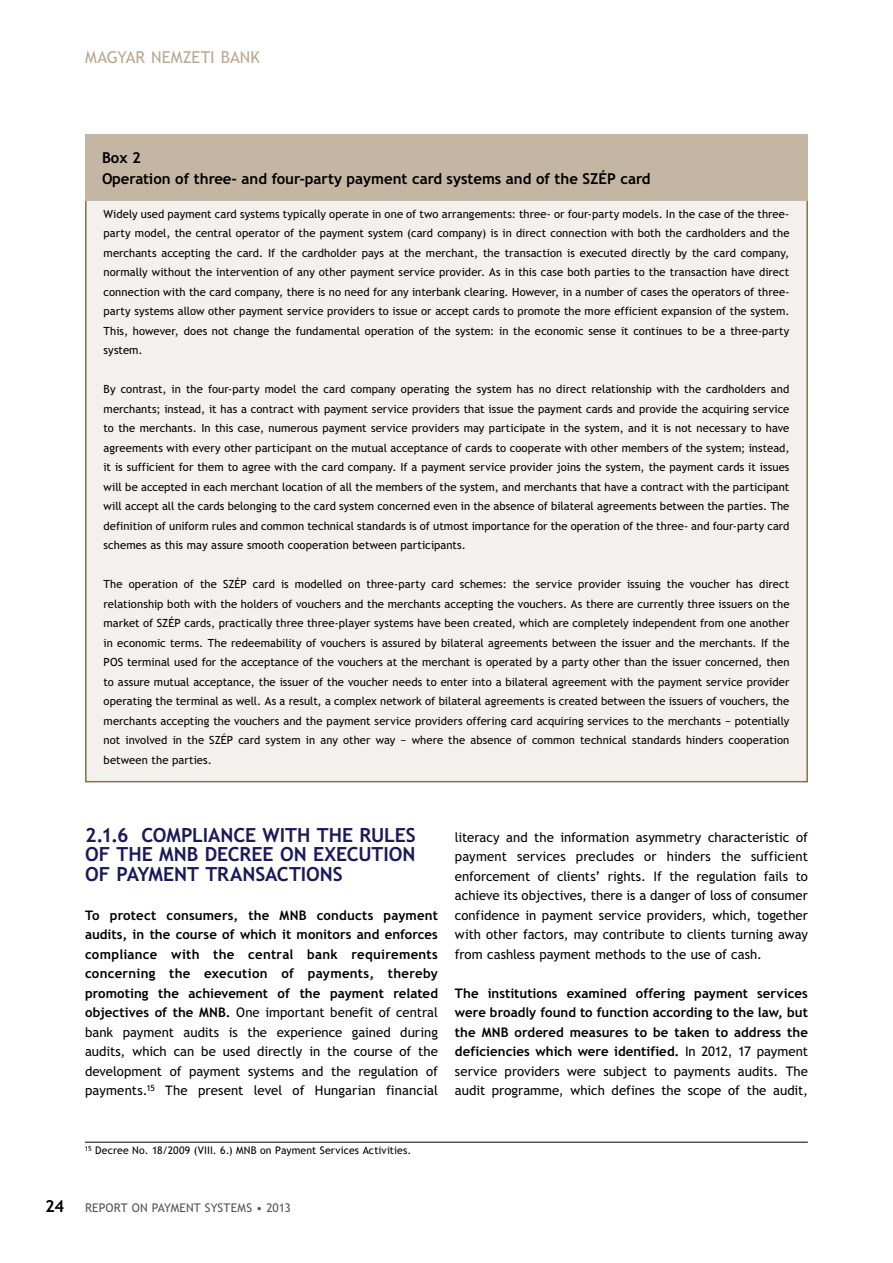
<style>
.page{position:relative;width:893px;height:1263px;background:#fff}
.page>*{position:absolute;margin:0;border:0;box-sizing:border-box;transform-origin:0 0}
.t1{font:700 19.5px/19.5px "Trebuchet PFL";letter-spacing:-.005em;color:#1b1958;text-align:justify}
.t2{font:16.5px "Trebuchet PFL";color:#baa892}
.t3{font:700 16.5px "Trebuchet PFL";color:#000}
.t4{font:700 15px/21px "Trebuchet PFL";color:#000}
.t5{font:700 13.2px/19.5px "Trebuchet PFL";letter-spacing:.005em;color:#000;text-align:justify}
.t6{font:13.2px/19.5px "Trebuchet PFL";letter-spacing:.005em;color:#000;text-align:justify}
.t7{font:12px "Trebuchet PFL";letter-spacing:.01em;color:#565656}
.t8{font:11.25px/19.5px "Trebuchet PFL";letter-spacing:.01em;color:#000;text-align:justify}
.t9{font:10.5px "Trebuchet PFL";letter-spacing:.015em;color:#000}
.s1{font-weight:400}
</style>
<div class="page">
<div style="left:86px;top:136px;width:721px;height:646px;background:#f3f0ed"></div>
<div style="left:85px;top:135px;width:723px;height:66px;background:#c5b6a4"></div>
<hr style="left:85px;top:1142px;width:723px;height:1px;background:#000">
<h2 class="t2" style="left:85px;top:48px;width:176px">MAGYAR NEMZETI BANK</h2>
<h3 class="t4" style="left:102px;top:147px;width:550px">Box 2<br>Operation of three- and four-party payment card systems and of the SZÉP card</h3>
<p class="t8" style="left:104px;top:204px;width:687px">Widely used payment card systems typically operate in one of two arrangements: three- or four-party models. In the case of the three&shy;party model, the central operator of the payment system (card company) is in direct connection with both the cardholders and the merchants accepting the card. If the cardholder pays at the merchant, the transaction is executed directly by the card company, normally without the intervention of any other payment service provider. As in this case both parties to the transaction have direct connection with the card company, there is no need for any interbank clearing. However, in a number of cases the operators of three&shy;party systems allow other payment service providers to issue or accept cards to promote the more efficient expansion of the system.<br>This, however, does not change the fundamental operation of the system: in the economic sense it continues to be a three-party system.</p>
<p class="t8" style="left:104px;top:380px;width:687px">By contrast, in the four-party model the card company operating the system has no direct relationship with the cardholders and merchants; instead, it has a contract with payment service providers that issue the payment cards and provide the acquiring service to the merchants. In this case, numerous payment service providers may participate in the system, and it is not necessary to have agreements with every other participant on the mutual acceptance of cards to cooperate with other members of the system; instead, it is sufficient for them to agree with the card company. If a payment service provider joins the system, the payment cards it issues will be accepted in each merchant location of all the members of the system, and merchants that have a contract with the participant will accept all the cards belonging to the card system concerned even in the absence of bilateral agreements between the parties. The definition of uniform rules and common technical standards is of utmost importance for the operation of the three- and four-party card schemes as this may assure smooth cooperation between participants.</p>
<p class="t8" style="left:104px;top:574px;width:687px">The operation of the SZÉP card is modelled on three-party card schemes: the service provider issuing the voucher has direct relationship both with the holders of vouchers and the merchants accepting the vouchers. As there are currently three issuers on the market of SZÉP cards, practically three three-player systems have been created, which are completely independent from one another in economic terms. The redeemability of vouchers is assured by bilateral agreements between the issuer and the merchants. If the POS terminal used for the acceptance of the vouchers at the merchant is operated by a party other than the issuer concerned, then to assure mutual acceptance, the issuer of the voucher needs to enter into a bilateral agreement with the payment service provider operating the terminal as well. As a result, a complex network of bilateral agreements is created between the issuers of vouchers, the merchants accepting the vouchers and the payment service providers offering card acquiring services to the merchants − potentially not involved in the SZÉP card system in any other way − where the absence of common technical standards hinders cooperation between the parties.</p>
<h1 class="t1" style="left:85px;top:825px;width:332px">2.1.6 COMPLIANCE WITH THE RULES OF THE MNB DECREE ON EXECUTION OF PAYMENT TRANSACTIONS</h1>
<p class="t5" style="left:85px;top:905px;width:354px">To protect consumers, the MNB conducts payment audits, in the course of which it monitors and enforces compliance with the central bank requirements concerning the execution of payments, thereby promoting the achievement of the payment related objectives of the MNB. <span class="s1">One important benefit of central bank payment audits is the experience gained during audits, which can be used directly in the course of the development of payment systems and the regulation of payments.</span><sup>15</sup> <span class="s1">The present level of Hungarian financial</span></p>
<p class="t6" style="left:455px;top:827px;width:354px">literacy and the information asymmetry characteristic of payment services precludes or hinders the sufficient enforcement of clients’ rights. If the regulation fails to achieve its objectives, there is a danger of loss of consumer confidence in payment service providers, which, together with other factors, may contribute to clients turning away from cashless payment methods to the use of cash.</p>
<p class="t5" style="left:455px;top:983px;width:354px">The institutions examined offering payment services were broadly found to function according to the law, but the MNB ordered measures to be taken to address the deficiencies which were identified. <span class="s1">In 2012, 17 payment service providers were subject to payments audits. The audit programme, which defines the scope of the audit,</span></p>
<p class="t9" style="left:85px;top:1144px;width:328px"><sup>15</sup> Decree No. 18/2009 (VIII. 6.) MNB on Payment Services Activities.</p>
<h2 class="t3" style="left:45px;top:1197px;width:20px">24</h2>
<p class="t7" style="left:85px;top:1201px;width:207px">REPORT ON PAYMENT SYSTEMS • 2013</p>
</div>
